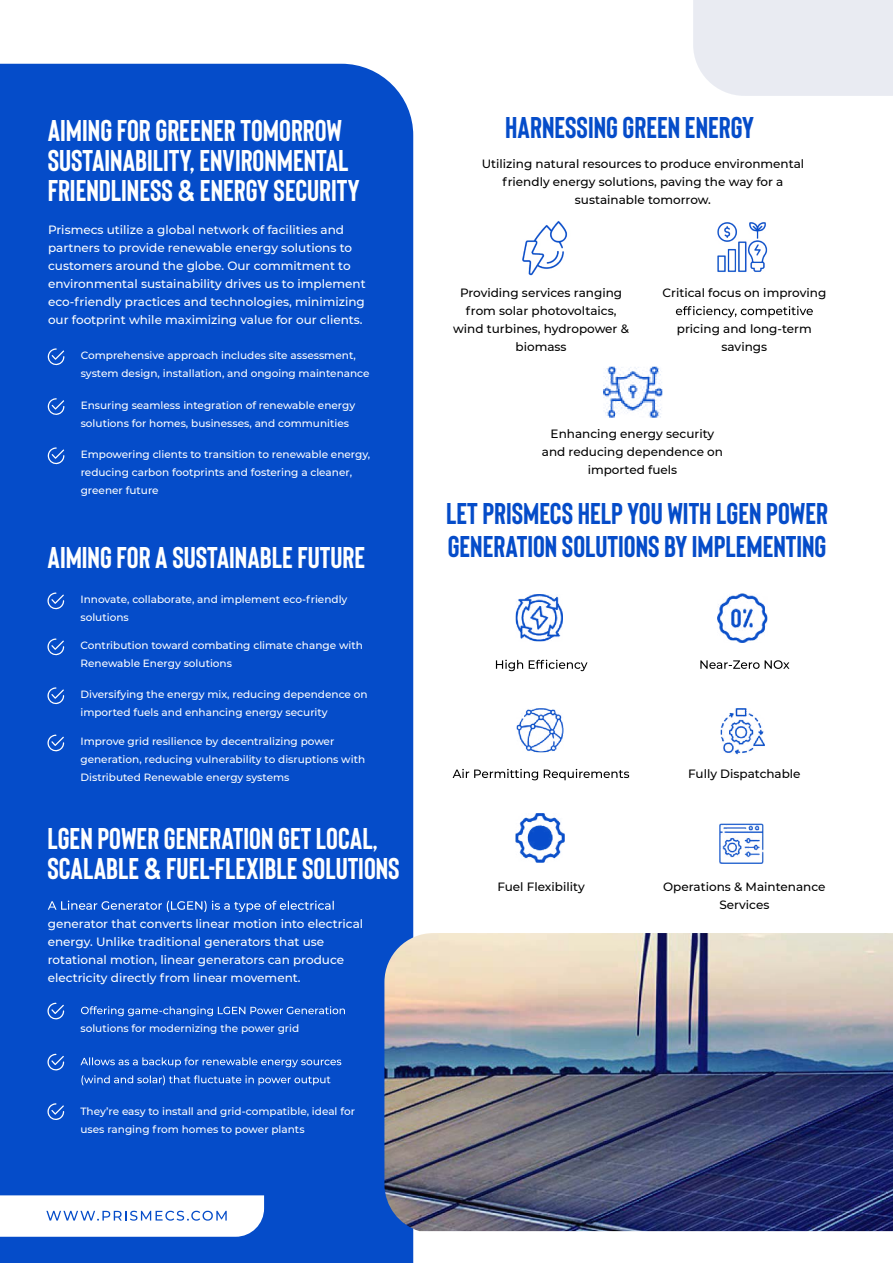
<style>
.page{position:relative;width:893px;height:1263px;background:#fff}
.page>*{position:absolute;margin:0;border:0;box-sizing:border-box;transform-origin:0 0}
.t1{font:700 30px/30px "Bison";color:#feffff}
.t2{font:700 30px/33px "Bison";color:#054cc9}
.t3{font:500 12px/18px "Montserrat";color:#feffff}
.t4{font:500 12px/18px "Montserrat";color:#000;text-align:center}
.t5{font:500 10.5px/18px "Montserrat";color:#feffff}
</style>
<div class="page">
<div style="left:0;top:64px;width:413px;height:1199px;background:#054cc9"></div>
<svg style="left:0;top:1195px;width:264px;height:42px"></svg>
<svg style="left:676px;top:306px;width:137px;height:11px"></svg>
<svg style="left:47px;top:592px;width:17px;height:18px"></svg>
<svg style="left:48px;top:348px;width:16px;height:18px"></svg>
<svg style="left:47px;top:638px;width:17px;height:18px"></svg>
<svg style="left:47px;top:687px;width:17px;height:18px"></svg>
<svg style="left:47px;top:735px;width:17px;height:17px"></svg>
<svg style="left:48px;top:398px;width:16px;height:18px"></svg>
<svg style="left:48px;top:447px;width:16px;height:18px"></svg>
<svg style="left:48px;top:900px;width:286px;height:12px;background:#366fd3"></svg>
<svg style="left:81px;top:1006px;width:264px;height:10px;background:#3b73d4"></svg>
<svg style="left:47px;top:1003px;width:17px;height:17px"></svg>
<svg style="left:80px;top:1057px;width:261px;height:10px;background:#3971d4"></svg>
<svg style="left:81px;top:1075px;width:250px;height:10px;background:#3871d4"></svg>
<svg style="left:47px;top:1054px;width:17px;height:17px"></svg>
<svg style="left:47px;top:1103px;width:17px;height:18px"></svg>
<div style="left:693px;top:0;width:200px;height:96px;background:#e9ebf2"></div>
<svg style="left:700px;top:660px;width:89px;height:9px"></svg>
<svg style="left:496px;top:660px;width:91px;height:11px"></svg>
<svg style="left:453px;top:769px;width:176px;height:11px"></svg>
<img style="left:384px;top:933px;width:509px;height:298px">
<img style="left:522px;top:221px;width:46px;height:55px">
<img style="left:717px;top:222px;width:51px;height:50px">
<img style="left:603px;top:367px;width:60px;height:50px">
<img style="left:516px;top:595px;width:46px;height:47px">
<img style="left:717px;top:593px;width:50px;height:50px">
<img style="left:517px;top:708px;width:46px;height:45px">
<img style="left:720px;top:709px;width:44px;height:46px">
<img style="left:516px;top:814px;width:49px;height:49px">
<img style="left:719px;top:824px;width:44px;height:39px">
<h1 class="t1" style="left:48px;top:114px;width:313px">AIMING FOR GREENER TOMORROW<br>SUSTAINABILITY, ENVIRONMENTAL<br>FRIENDLINESS &amp; ENERGY SECURITY</h1>
<p class="t3" style="left:48px;top:220px;width:319px">Prismecs utilize a global network of facilities and partners to provide renewable energy solutions to customers around the globe. Our commitment to environmental sustainability drives us to implement eco-friendly practices and technologies, minimizing our footprint while maximizing value for our clients.</p>
<p class="t5" style="left:81px;top:346px;width:290px">Comprehensive approach includes site assessment, system design, installation, and ongoing maintenance</p>
<p class="t5" style="left:81px;top:396px;width:276px">Ensuring seamless integration of renewable energy solutions for homes, businesses, and communities</p>
<p class="t5" style="left:81px;top:445px;width:291px">Empowering clients to transition to renewable energy, reducing carbon footprints and fostering a cleaner, greener future</p>
<h1 class="t1" style="left:47px;top:541px;width:319px">AIMING FOR A SUSTAINABLE FUTURE</h1>
<p class="t5" style="left:80px;top:590px;width:269px">Innovate, collaborate, and implement eco-friendly solutions</p>
<p class="t5" style="left:80px;top:636px;width:284px">Contribution toward combating climate change with<br>Renewable Energy solutions</p>
<p class="t5" style="left:80px;top:685px;width:289px">Diversifying the energy mix, reducing dependence on imported fuels and enhancing energy security</p>
<p class="t5" style="left:80px;top:732px;width:286px">Improve grid resilience by decentralizing power generation, reducing vulnerability to disruptions with<br>Distributed Renewable energy systems</p>
<h1 class="t1" style="left:47px;top:822px;width:354px">LGEN POWER GENERATION GET LOCAL,<br>SCALABLE &amp; FUEL-FLEXIBLE SOLUTIONS</h1>
<p class="t3" style="left:48px;top:914px;width:317px">generator that converts linear motion into electrical energy. Unlike traditional generators that use rotational motion, linear generators can produce electricity directly from linear movement.</p>
<p class="t5" style="left:80px;top:1019px;width:220px">solutions for modernizing the power grid</p>
<p class="t5" style="left:80px;top:1101px;width:276px">They’re easy to install and grid-compatible, ideal for uses ranging from homes to power plants</p>
<h1 class="t2" style="left:505px;top:109px;width:250px">HARNESSING GREEN ENERGY</h1>
<p class="t4" style="left:482px;top:154px;width:324px">Utilizing natural resources to produce environmental friendly energy solutions, paving the way for a sustainable tomorrow.</p>
<p class="t4" style="left:453px;top:283px;width:177px">Providing services ranging from solar photovoltaics, wind turbines, hydropower &amp; biomass</p>
<p class="t4" style="left:662px;top:283px;width:165px">Critical focus on improving</p>
<p class="t4" style="left:677px;top:319px;width:136px">pricing and long-term savings</p>
<p class="t4" style="left:542px;top:425px;width:183px">Enhancing energy security and reducing dependence on imported fuels</p>
<h1 class="t2" style="left:446px;top:496px;width:383px">LET PRISMECS HELP YOU WITH LGEN POWER<br>GENERATION SOLUTIONS BY IMPLEMENTING</h1>
<p class="t4" style="left:497px;top:878px;width:89px">Fuel Flexibility</p>
<p class="t4" style="left:688px;top:764px;width:114px">Fully Dispatchable</p>
<p class="t4" style="left:663px;top:878px;width:164px">Operations &amp; Maintenance<br>Services</p>
</div>
